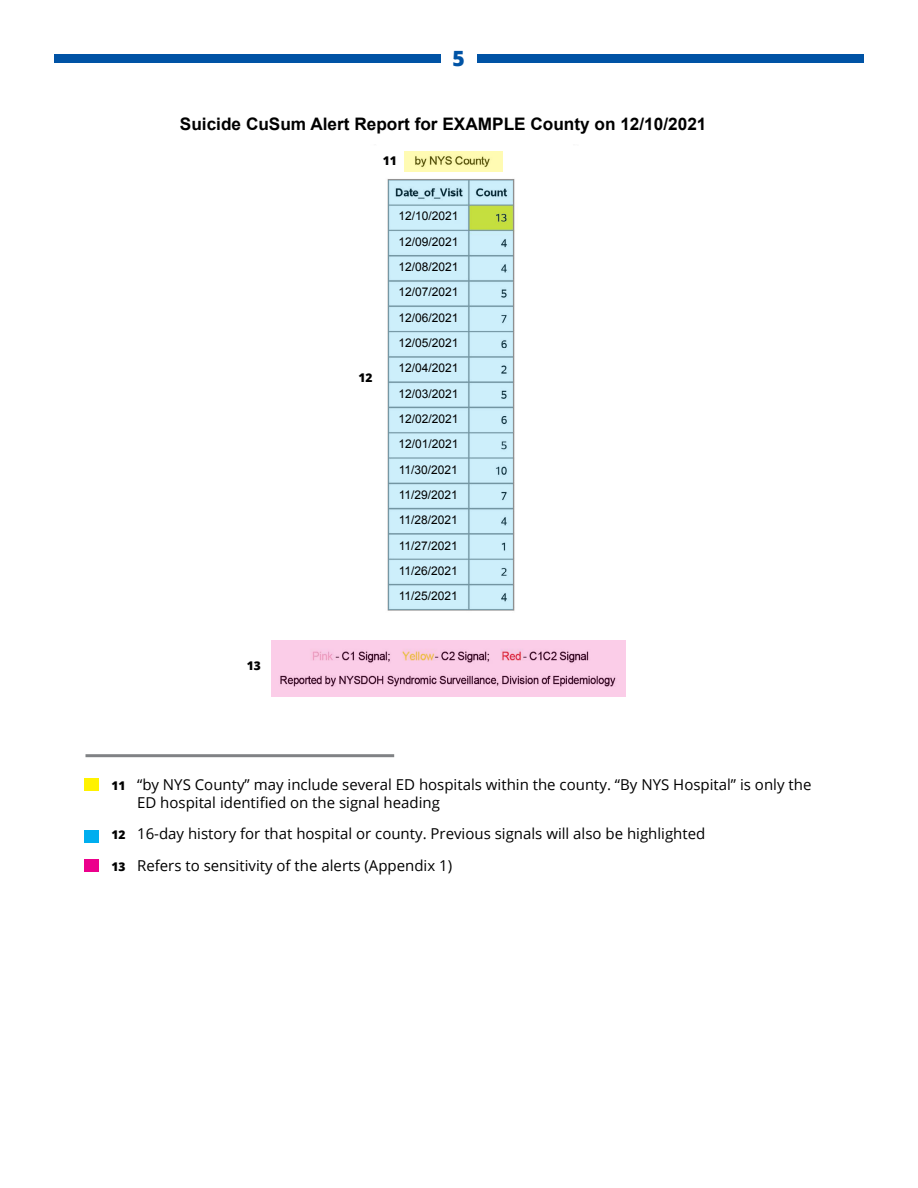
<style>
.page{position:relative;width:918px;height:1188px;background:#fff}
.page>*{position:absolute;margin:0;border:0;box-sizing:border-box;transform-origin:0 0}
.t1{font:800 21px "Open Sans";color:#0053a5}
.t2{font:700 17.25px "Arial";color:#000}
.t3{font:15px/18px "Open Sans";color:#000}
.t4{font:12px/25.3px "Arial";color:#000;text-align:justify}
.t5{font:800 12px "Open Sans";color:#000}
.s1{font-weight:800;font-size:12px}
</style>
<div class="page">
<img style="left:387px;top:151px;width:129px;height:460px">
<div style="left:85px;top:778px;width:14px;height:13px;background:#fff200"></div>
<div style="left:85px;top:831px;width:14px;height:12px;background:#00aeef"></div>
<div style="left:85px;top:860px;width:14px;height:12px;background:#ec008c"></div>
<hr style="left:86px;top:754px;width:308px;height:3px;background:#808285">
<svg style="left:404px;top:151px;width:98px;height:21px;background:#ebe79f"></svg>
<svg style="left:389px;top:180px;width:124px;height:429px;background:#c4e6ef"></svg>
<svg style="left:271px;top:640px;width:355px;height:57px;background:#ebbcd7"></svg>
<div style="left:54px;top:54px;width:810px;height:9px;background:#0053a5"></div>
<div style="left:441px;top:50px;width:35px;height:22px;background:#fff"></div>
<h1 class="t1" style="left:453px;top:42px;width:14px">5</h1>
<p class="t2" style="left:180px;top:112px;width:528px">Suicide CuSum Alert Report for EXAMPLE County on 12/10/2021</p>
<p class="t5" style="left:247px;top:657px;width:16px">13</p>
<p class="t5" style="left:383px;top:152px;width:16px">11</p>
<p class="t5" style="left:358px;top:369px;width:16px">12</p>
<p class="t4" style="left:398px;top:203px;width:62px">12/10/2021<br>12/09/2021<br>12/08/2021<br>12/07/2021<br>12/06/2021<br>12/05/2021<br>12/04/2021<br>12/03/2021<br>12/02/2021<br>12/01/2021<br>11/30/2021<br>11/29/2021<br>11/28/2021<br>11/27/2021<br>11/26/2021<br>11/25/2021</p>
<p class="t3" style="left:137px;top:775px;width:676px;text-indent:-25px"><span class="s1">11</span> “by NYS County” may include several ED hospitals within the county. “By NYS Hospital” is only the<br>ED hospital identified on the signal heading</p>
<p class="t3" style="left:112px;top:818px;width:595px;line-height:31.5px"><span class="s1">12</span> 16-day history for that hospital or county. Previous signals will also be highlighted<br><span class="s1">13</span> Refers to sensitivity of the alerts (Appendix 1)</p>
</div>
